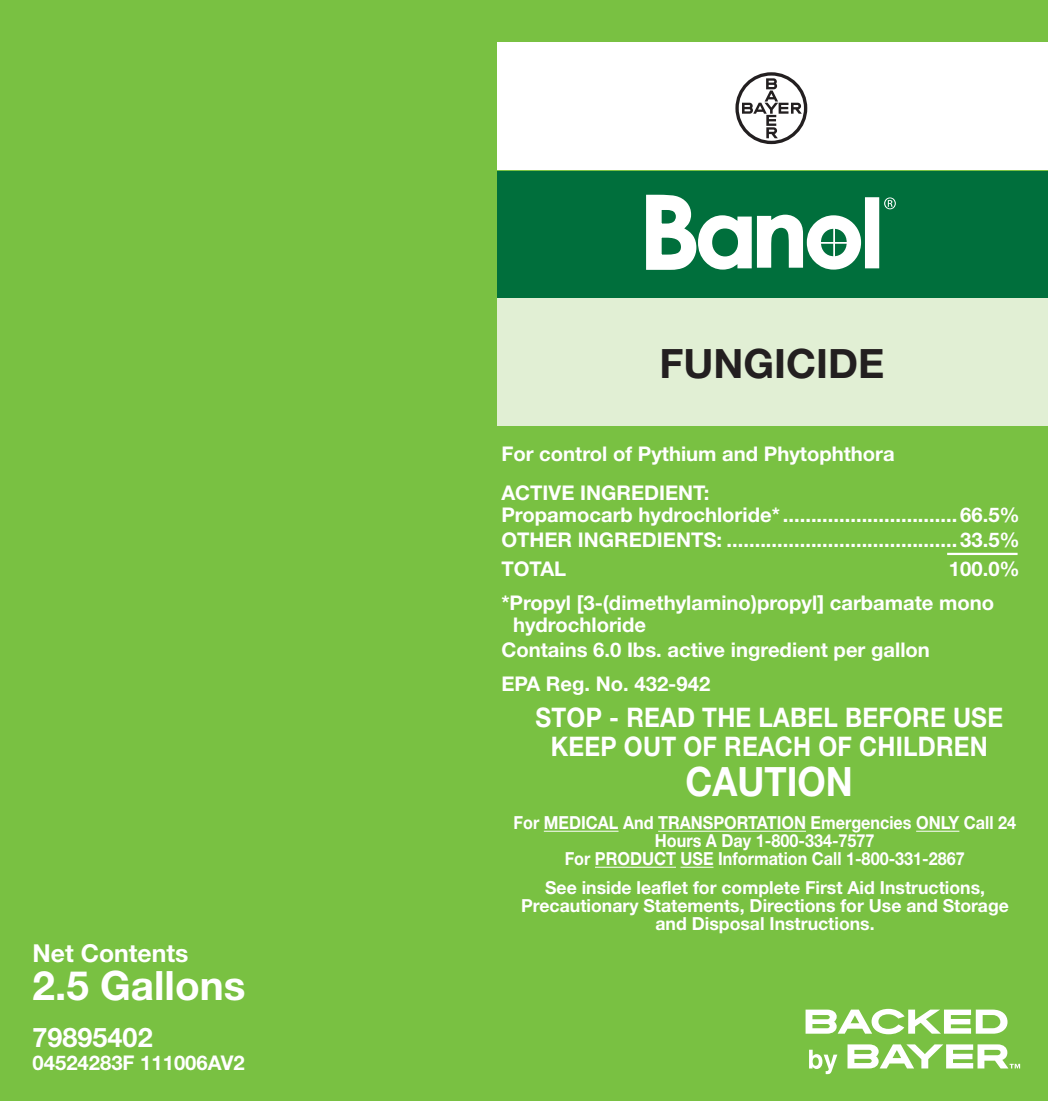
<style>
.page{position:relative;width:1048px;height:1101px;background:#79c142}
.page>*{position:absolute;margin:0;border:0;box-sizing:border-box;transform-origin:0 0}
.t1{font:700 40.5px "Helvetica Neue";color:#fff}
.t2{font:700 40.5px "Helvetica Neue";color:#231f20}
.t3{font:700 40.5px "Helvetica Neue";color:#fff;scale:.9 1}
.t4{font:700 27px/29.2px "Helvetica Neue";letter-spacing:.01em;color:#fff;text-align:center;scale:.9 1}
.t5{font:700 27px "Helvetica Neue";letter-spacing:.01em;color:#fff}
.t6{font:700 24.75px "Helvetica Neue";color:#fff}
.t7{font:700 20.25px/24.8px "Helvetica Neue";color:#fff}
.t8{font:700 18px/18px "Helvetica Neue";color:#fff;text-align:center}
.t9{font:700 18px/18px "Helvetica Neue";color:#fff;text-align:center;scale:.9 1}
</style>
<div class="page">
<div style="left:497px;top:42px;width:551px;height:127px;background:#fff"></div>
<svg style="left:735px;top:72px;width:72px;height:72px"></svg>
<div style="left:497px;top:171px;width:551px;height:127px;background:#006f3c"></div>
<div style="left:497px;top:298px;width:551px;height:127px;background:#e1efd4"></div>
<div style="left:866px;top:198px;width:12px;height:70px;background:#fff"></div>
<div style="left:865px;top:197px;width:14px;height:71px;border:2px solid #fff"></div>
<svg style="left:646px;top:194px;width:216px;height:76px"></svg>
<hr style="left:833px;top:226px;width:2px;height:33px;background:#fff">
<hr style="left:816px;top:242px;width:35px;height:2px;background:#fff">
<svg style="left:884px;top:197px;width:12px;height:12px"></svg>
<hr style="left:947px;top:553px;width:70px;height:2px;background:#fff">
<svg style="left:805px;top:1009px;width:202px;height:25px"></svg>
<svg style="left:847px;top:1044px;width:173px;height:24px"></svg>
<svg style="left:809px;top:1050px;width:28px;height:24px"></svg>
<hr style="left:544px;top:831px;width:74px;height:1px;background:#fff">
<hr style="left:658px;top:831px;width:148px;height:1px;background:#fff">
<hr style="left:916px;top:831px;width:43px;height:1px;background:#fff">
<hr style="left:595px;top:867px;width:81px;height:1px;background:#fff">
<hr style="left:680px;top:867px;width:33px;height:1px;background:#fff">
<p class="t6" style="left:33px;top:944px;width:157px">Net Contents</p>
<h1 class="t1" style="left:33px;top:971px;width:214px">2.5 Gallons</h1>
<h2 class="t5" style="left:33px;top:1028px;width:122px">79895402</h2>
<p class="t7" style="left:33px;top:1052px;width:214px">04524283F 111006AV2</p>
<h1 class="t2" style="left:659px;top:349px;width:226px">FUNGICIDE</h1>
<p class="t7" style="left:501px;top:437px;width:395px;line-height:38.2px">For control of Pythium and Phytophthora<br>ACTIVE INGREDIENT:</p>
<p class="t7" style="left:501px;top:504px;width:520px">Propamocarb hydrochloride* ...............................66.5%<br>OTHER INGREDIENTS: .........................................33.5%</p>
<p class="t7" style="left:501px;top:558px;width:66px">TOTAL</p>
<p class="t7" style="left:501px;top:554px;width:520px;line-height:33.8px;text-indent:448px">100.0% *Propyl [3-(dimethylamino)propyl] carbamate mono</p>
<p class="t7" style="left:501px;top:615px;width:430px;text-indent:12px">hydrochloride<br>Contains 6.0 Ibs. active ingredient per gallon</p>
<p class="t7" style="left:501px;top:673px;width:210px">EPA Reg. No. 432-942</p>
<h2 class="t4" style="left:535px;top:705px;width:521px">STOP - READ THE LABEL BEFORE USE<br>KEEP OUT OF REACH OF CHILDREN</h2>
<h1 class="t3" style="left:686px;top:767px;width:187px">CAUTION</h1>
<p class="t9" style="left:513px;top:816px;width:560px">For MEDICAL And TRANSPORTATION Emergencies ONLY Call 24<br>Hours A Day 1-800-334-7577<br>For PRODUCT USE Information Call 1-800-331-2867</p>
<p class="t8" style="left:521px;top:880px;width:489px">See inside leaflet for complete First Aid Instructions,<br>Precautionary Statements, Directions for Use and Storage and Disposal Instructions.</p>
</div>
